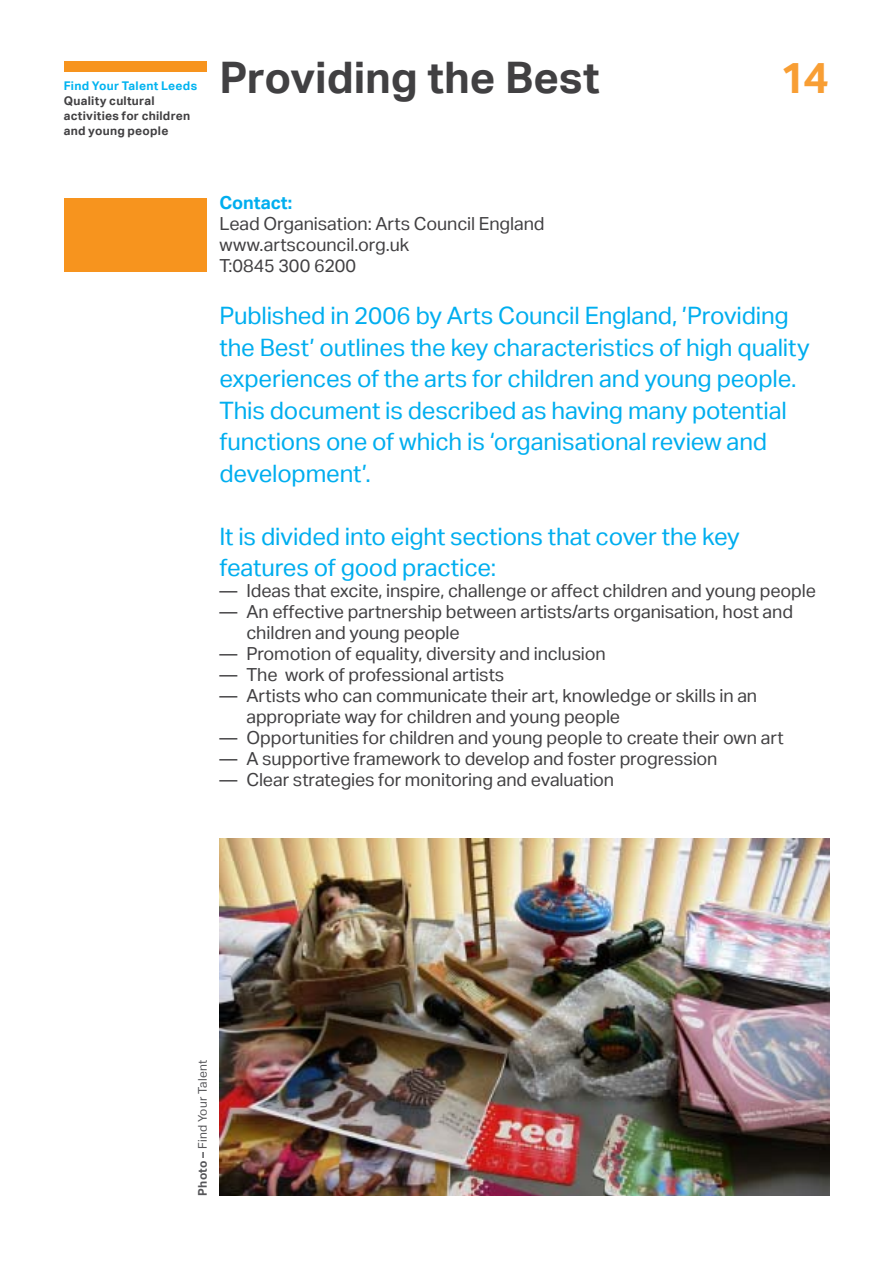
<style>
.page{position:relative;width:893px;height:1263px;background:#fff}
.page>*{position:absolute;margin:0;border:0;box-sizing:border-box;transform-origin:0 0}
.t1{font:700 43.5px "Aktiv Grotesk";color:#414042}
.t2{font:700 43.5px "Aktiv Grotesk";color:#f89e34}
.t3{font:24px/31.5px "Aktiv Grotesk";letter-spacing:-.01em;color:#00aeef}
.t4{font:18px/21px "Aktiv Grotesk";letter-spacing:-.005em;color:#414042}
.t5{font:700 18px "Aktiv Grotesk";color:#00aeef}
.t6{font:700 12px/15px "Aktiv Grotesk";letter-spacing:.02em;color:#414042}
.t7{font:12px "Aktiv Grotesk";letter-spacing:.02em;color:#565659}
.t8{font:700 12px "Aktiv Grotesk";letter-spacing:.02em;color:#00b3f0}
.s1{font-weight:700}
</style>
<div class="page">
<div style="left:64px;top:62px;width:143px;height:10px;background:#f7941e"></div>
<div style="left:64px;top:198px;width:143px;height:74px;background:#f7941e"></div>
<img style="left:219px;top:839px;width:610px;height:357px">
<p class="t8" style="left:64px;top:78px;width:135px">Find Your Talent Leeds</p>
<p class="t6" style="left:64px;top:93px;width:92px">Quality cultural</p>
<p class="t6" style="left:64px;top:108px;width:128px">activities for children and young people</p>
<h1 class="t1" style="left:219px;top:51px;width:382px">Providing the Best</h1>
<h1 class="t2" style="left:780px;top:51px;width:50px">14</h1>
<p class="t5" style="left:219px;top:191px;width:74px">Contact:</p>
<p class="t4" style="left:219px;top:213px;width:327px">Lead Organisation: Arts Council England www.artscouncil.org.uk<br>T:0845 300 6200</p>
<p class="t3" style="left:219px;top:300px;width:592px">Published in 2006 by Arts Council England, ’Providing the Best’ outlines the key characteristics of high quality experiences of the arts for children and young people.<br>This document is described as having many potential functions one of which is ‘organisational review and development’.</p>
<h2 class="t3" style="left:219px;top:520px;width:522px">It is divided into eight sections that cover the key features of good practice:</h2>
<p class="t4" style="left:219px;top:580px;width:598px">— Ideas that excite, inspire, challenge or affect children and young people</p>
<p class="t4" style="left:246px;top:601px;width:548px;text-indent:-27px">— An effective partnership between artists/arts organisation, host and children and young people</p>
<p class="t4" style="left:219px;top:643px;width:388px">— Promotion of equality, diversity and inclusion</p>
<p class="t4" style="left:219px;top:664px;width:286px">— The work of professional artists</p>
<p class="t4" style="left:246px;top:685px;width:512px;text-indent:-27px">— Artists who can communicate their art, knowledge or skills in an appropriate way for children and young people</p>
<p class="t4" style="left:219px;top:727px;width:566px">— Opportunities for children and young people to create their own art</p>
<p class="t4" style="left:219px;top:748px;width:500px">— A supportive framework to develop and foster progression</p>
<p class="t4" style="left:219px;top:769px;width:396px">— Clear strategies for monitoring and evaluation</p>
<p class="t7" style="left:195px;top:1196px;width:138px;rotate:-90deg"><span class="s1">Photo –</span> Find Your Talent</p>
</div>
